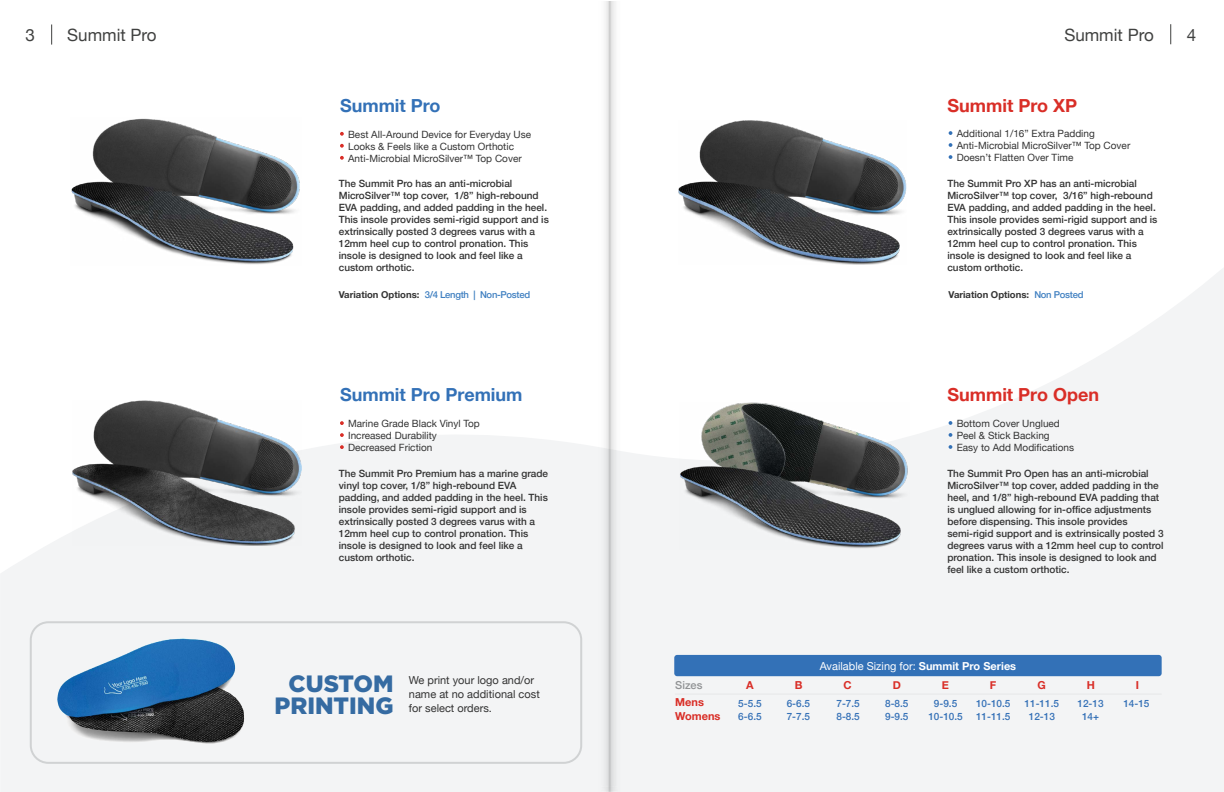
<style>
.page{position:relative;width:1224px;height:792px;background:#fff}
.page>*{position:absolute;margin:0;border:0;box-sizing:border-box;transform-origin:0 0}
.t1{font:900 23.6px/21.8px "Gotham";color:#356ba2;text-align:center}
.t2{font:700 18px "Helvetica Neue";color:#3371b7}
.t3{font:700 18px "Helvetica Neue";color:#d92e27}
.t4{font:17px "Helvetica Neue";color:#404140}
.t5{font:11px/14px "Helvetica Neue";color:#333}
.t6{font:11px "Helvetica Neue";color:#fff}
.t7{font:700 11px/14.1px "Helvetica Neue";color:#d92e27}
.t8{font:500 11px "Helvetica Neue";color:#919395}
.t9{font:500 10px/12px "Helvetica Neue";color:#333}
.t10{font:10px/12px "Helvetica Neue";color:#333}
.t11{font:500 10px/13.1px "Helvetica Neue";color:#3571b7}
.t12{font:500 9.5px "Helvetica Neue";letter-spacing:-.03em;color:#4080c1}
.t13{font:700 9.5px "Helvetica Neue";color:#333}
.s1{font-weight:700;color:#333}
.s2{font-weight:500;color:#4080c1}
.s3{font-weight:700}
</style>
<div class="page">
<svg style="left:634px;top:268px;width:590px;height:524px;fill:#f3f4f5"></svg>
<svg style="left:1170px;top:24px;width:1px;height:20px"></svg>
<hr style="left:675px;top:694px;width:487px;height:1px;background:#e6e7e8">
<div style="left:674px;top:655px;width:488px;height:21px;background:#3371b7;border-radius:3px"></div>
<img style="left:680px;top:402px;width:229px;height:147px">
<img style="left:678px;top:120px;width:228px;height:145px">
<svg style="left:949px;top:131px;width:3px;height:4px"></svg>
<svg style="left:949px;top:143px;width:3px;height:4px"></svg>
<svg style="left:949px;top:155px;width:3px;height:4px"></svg>
<svg style="left:949px;top:421px;width:3px;height:4px"></svg>
<svg style="left:949px;top:433px;width:3px;height:4px"></svg>
<svg style="left:949px;top:445px;width:3px;height:4px"></svg>
<div style="left:0;top:435px;width:585px;height:357px;background:#f3f4f5"></div>
<div style="left:30px;top:621px;width:552px;height:143px;border:2px solid #d0d2d3;border-radius:18px"></div>
<svg style="left:51px;top:24px;width:1px;height:21px"></svg>
<img style="left:54px;top:635px;width:196px;height:113px">
<img style="left:71px;top:118px;width:229px;height:147px">
<img style="left:73px;top:401px;width:229px;height:145px">
<svg style="left:340px;top:132px;width:4px;height:4px"></svg>
<svg style="left:340px;top:144px;width:4px;height:4px"></svg>
<svg style="left:340px;top:156px;width:4px;height:4px"></svg>
<svg style="left:340px;top:421px;width:4px;height:4px"></svg>
<svg style="left:340px;top:433px;width:4px;height:4px"></svg>
<svg style="left:340px;top:445px;width:4px;height:4px"></svg>
<img style="left:585px;top:1px;width:49px;height:791px">
<h3 class="t4" style="left:26px;top:23px;width:11px">3</h3>
<h3 class="t4" style="left:67px;top:23px;width:91px">Summit Pro</h3>
<h2 class="t2" style="left:340px;top:92px;width:102px">Summit Pro</h2>
<p class="t10" style="left:348px;top:129px;width:184px">Best All-Around Device for Everyday Use<br>Looks &amp; Feels like a Custom Orthotic<br>Anti-Microbial MicroSilver™ Top Cover</p>
<p class="t9" style="left:339px;top:176px;width:212px">The Summit Pro has an anti-microbial MicroSilver™ top cover, 1/8” high-rebound EVA padding, and added padding in the heel.<br>This insole provides semi-rigid support and is extrinsically posted 3 degrees varus with a 12mm heel cup to control pronation. This insole is designed to look and feel like a custom orthotic.</p>
<p class="t12" style="left:339px;top:286px;width:193px"><span class="s1">Variation Options:</span> 3/4 Length | Non-Posted</p>
<h2 class="t2" style="left:340px;top:381px;width:184px">Summit Pro Premium</h2>
<p class="t10" style="left:348px;top:418px;width:133px">Marine Grade Black Vinyl Top<br>Increased Durability<br>Decreased Friction</p>
<p class="t9" style="left:339px;top:467px;width:211px">The Summit Pro Premium has a marine grade vinyl top cover, 1/8” high-rebound EVA padding, and added padding in the heel. This insole provides semi-rigid support and is extrinsically posted 3 degrees varus with a 12mm heel cup to control pronation. This insole is designed to look and feel like a custom orthotic.</p>
<h1 class="t1" style="left:275px;top:672px;width:121px">CUSTOM<br>PRINTING</h1>
<p class="t5" style="left:409px;top:674px;width:132px">We print your logo and/or name at no additional cost for select orders.</p>
<h3 class="t4" style="left:1064px;top:22px;width:91px">Summit Pro</h3>
<h3 class="t4" style="left:1187px;top:22px;width:11px">4</h3>
<h2 class="t3" style="left:947px;top:92px;width:131px">Summit Pro XP</h2>
<p class="t10" style="left:957px;top:128px;width:175px">Additional 1/16” Extra Padding<br>Anti-Microbial MicroSilver™ Top Cover<br>Doesn’t Flatten Over Time</p>
<p class="t9" style="left:947px;top:177px;width:212px">The Summit Pro XP has an anti-microbial MicroSilver™ top cover, 3/16” high-rebound EVA padding, and added padding in the heel.<br>This insole provides semi-rigid support and is extrinsically posted 3 degrees varus with a 12mm heel cup to control pronation. This insole is designed to look and feel like a custom orthotic.</p>
<p class="t13" style="left:949px;top:287px;width:137px">Variation Options: <span class="s2">Non Posted</span></p>
<h2 class="t3" style="left:947px;top:380px;width:153px">Summit Pro Open</h2>
<p class="t10" style="left:957px;top:418px;width:119px">Bottom Cover Unglued<br>Peel &amp; Stick Backing<br>Easy to Add Modifications</p>
<p class="t9" style="left:947px;top:467px;width:218px">The Summit Pro Open has an anti-microbial MicroSilver™ top cover, added padding in the heel, and 1/8” high-rebound EVA padding that is unglued allowing for in-office adjustments before dispensing. This insole provides semi-rigid support and is extrinsically posted 3 degrees varus with a 12mm heel cup to control pronation. This insole is designed to look and feel like a custom orthotic.</p>
<p class="t8" style="left:675px;top:677px;width:29px">Sizes</p>
<p class="t7" style="left:675px;top:695px;width:47px">Mens<br>Womens</p>
<p class="t7" style="left:746px;top:679px;width:9px">A</p>
<p class="t11" style="left:738px;top:696px;width:25px">5-5.5<br>6-6.5</p>
<p class="t7" style="left:795px;top:679px;width:9px">B</p>
<p class="t11" style="left:787px;top:696px;width:25px">6-6.5<br>7-7.5</p>
<p class="t6" style="left:820px;top:658px;width:198px">Available Sizing for: <span class="s3">Summit Pro Series</span></p>
<p class="t7" style="left:844px;top:679px;width:10px">C</p>
<p class="t11" style="left:836px;top:696px;width:25px">7-7.5<br>8-8.5</p>
<p class="t7" style="left:893px;top:679px;width:10px">D</p>
<p class="t11" style="left:885px;top:696px;width:25px">8-8.5<br>9-9.5</p>
<p class="t7" style="left:942px;top:679px;width:9px">E</p>
<p class="t11" style="left:928px;top:696px;width:36px;text-align:center">9-9.5<br>10-10.5</p>
<p class="t7" style="left:990px;top:679px;width:8px">F</p>
<p class="t11" style="left:976px;top:696px;width:36px">10-10.5<br>11-11.5</p>
<p class="t7" style="left:1037px;top:679px;width:10px">G</p>
<p class="t11" style="left:1025px;top:696px;width:36px;text-align:center">11-11.5<br>12-13</p>
<p class="t7" style="left:1087px;top:679px;width:10px">H</p>
<p class="t11" style="left:1078px;top:696px;width:28px;text-align:center">12-13<br>14+</p>
<p class="t7" style="left:1136px;top:679px;width:5px">I</p>
<p class="t11" style="left:1123px;top:696px;width:28px">14-15</p>
</div>
